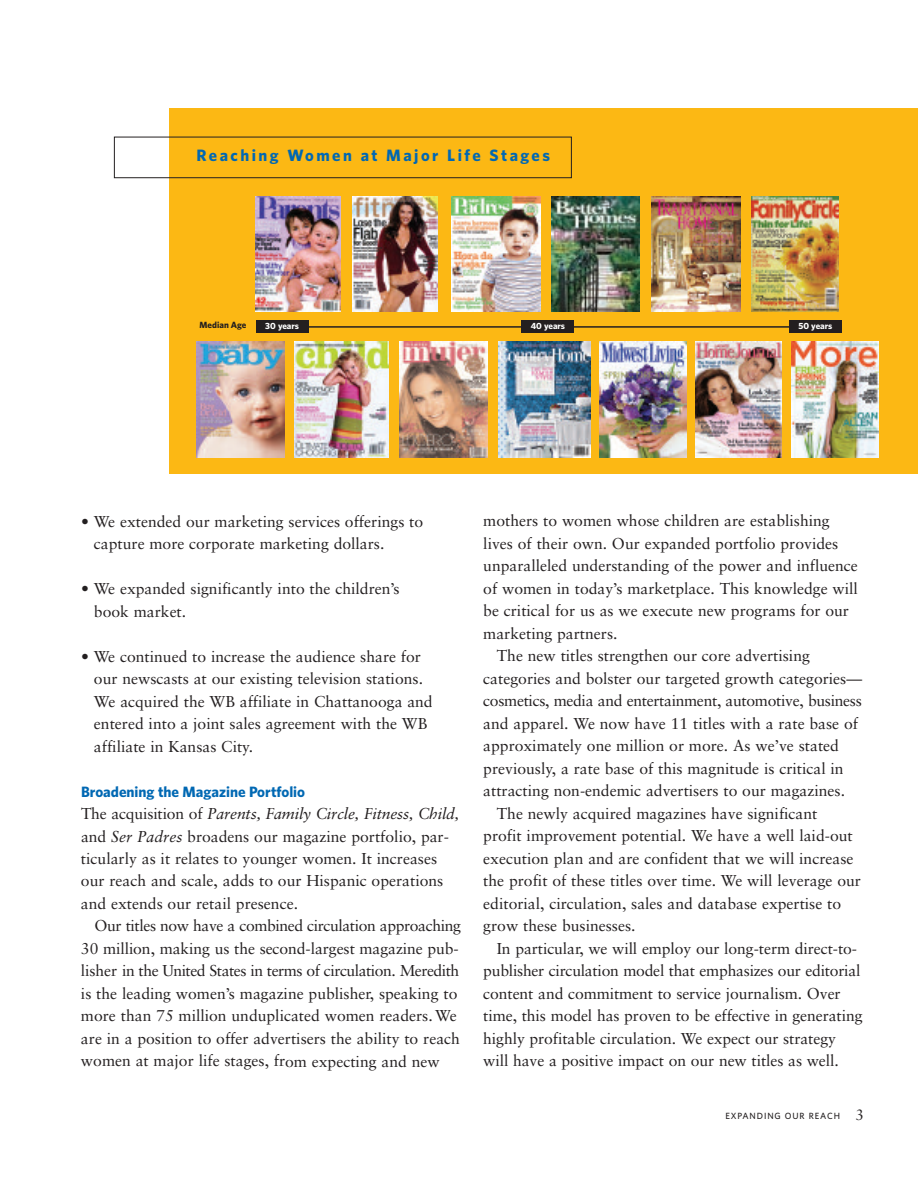
<style>
.page{position:relative;width:918px;height:1188px;background:#fff}
.page>*{position:absolute;margin:0;border:0;box-sizing:border-box;transform-origin:0 0}
.t1{font:700 16.5px "Whitney";letter-spacing:.15em;color:#0168b3}
.t2{font:15.75px/22.5px "Sabon";color:#231f20}
.t3{font:15.75px "Sabon";letter-spacing:-.02em;color:#231f20}
.t4{font:700 15px "Whitney";color:#0168b3}
.t5{font:700 9px "Whitney";color:#fff}
.t6{font:500 9px "Whitney";letter-spacing:.1em;color:#231f20}
.t7{font:700 9px "Whitney";color:#231f20}
.s1{font-style:italic}
.s2{font-family:"Sabon";font-weight:400;font-size:15px}
</style>
<div class="page">
<div style="left:169px;top:108px;width:749px;height:365px;background:#fcb814"></div>
<div style="left:114px;top:137px;width:458px;height:41px;border:1px solid #231f20"></div>
<img style="left:256px;top:197px;width:85px;height:115px">
<img style="left:197px;top:342px;width:87px;height:115px">
<img style="left:353px;top:197px;width:85px;height:115px">
<img style="left:295px;top:342px;width:93px;height:115px">
<img style="left:452px;top:197px;width:88px;height:115px">
<img style="left:400px;top:342px;width:87px;height:115px">
<img style="left:652px;top:197px;width:88px;height:115px">
<img style="left:552px;top:197px;width:88px;height:115px">
<img style="left:751px;top:197px;width:88px;height:115px">
<img style="left:791px;top:342px;width:88px;height:115px">
<img style="left:695px;top:342px;width:87px;height:115px">
<hr style="left:272px;top:326px;width:556px;height:2px;background:#231f20">
<div style="left:256px;top:320px;width:52px;height:13px;background:#231f20"></div>
<div style="left:522px;top:320px;width:52px;height:13px;background:#231f20"></div>
<div style="left:789px;top:320px;width:53px;height:13px;background:#231f20"></div>
<img style="left:498px;top:342px;width:92px;height:115px">
<img style="left:599px;top:342px;width:87px;height:115px">
<p class="t1" style="left:197px;top:146px;width:355px">Reaching Women at Major Life Stages</p>
<p class="t7" style="left:200px;top:320px;width:48px">Median Age</p>
<p class="t5" style="left:265px;top:321px;width:35px">30 years</p>
<p class="t5" style="left:531px;top:321px;width:36px">40 years</p>
<p class="t5" style="left:799px;top:321px;width:35px">50 years</p>
<p class="t2" style="left:94px;top:511px;width:331px;text-indent:-13px">• We extended our marketing services offerings to capture more corporate marketing dollars.</p>
<p class="t2" style="left:94px;top:579px;width:307px;text-indent:-13px">• We expanded significantly into the children’s book market.</p>
<p class="t2" style="left:94px;top:646px;width:340px;text-indent:-13px">• We continued to increase the audience share for our newscasts at our existing television stations.<br>We acquired the WB affiliate in Chattanooga and entered into a joint sales agreement with the WB affiliate in Kansas City.</p>
<p class="t4" style="left:81px;top:783px;width:226px">Broadening the Magazine Portfolio</p>
<p class="t2" style="left:81px;top:804px;width:380px">The acquisition of <span class="s1">Parents, Family Circle, Fitness, Child, </span>and <span class="s1">Ser Padres</span> broadens our magazine portfolio, par&shy;ticularly as it relates to younger women. It increases our reach and scale, adds to our Hispanic operations and extends our retail presence.</p>
<p class="t2" style="left:81px;top:916px;width:381px;text-indent:13px">Our titles now have a combined circulation approaching 30 million, making us the second-largest magazine pub&shy;lisher in the United States in terms of circulation. Meredith is the leading women’s magazine publisher, speaking to more than 75 million unduplicated women readers. We are in a position to offer advertisers the ability to reach women at major life stages, from expecting and new</p>
<p class="t2" style="left:483px;top:511px;width:348px">mothers to women whose children are establishing</p>
<p class="t2" style="left:483px;top:534px;width:356px">lives of their own. Our expanded portfolio provides</p>
<p class="t2" style="left:483px;top:556px;width:376px">unparalleled understanding of the power and influence</p>
<p class="t2" style="left:483px;top:579px;width:376px">of women in today’s marketplace. This knowledge will</p>
<p class="t2" style="left:483px;top:601px;width:367px">be critical for us as we execute new programs for our</p>
<p class="t2" style="left:483px;top:624px;width:136px">marketing partners.</p>
<p class="t2" style="left:497px;top:646px;width:315px">The new titles strengthen our core advertising</p>
<p class="t2" style="left:483px;top:669px;width:380px">categories and bolster our targeted growth categories—</p>
<p class="t3" style="left:483px;top:694px;width:380px">cosmetics, media and entertainment, automotive, business</p>
<p class="t2" style="left:483px;top:714px;width:376px">and apparel. We now have 11 titles with a rate base of</p>
<p class="t2" style="left:483px;top:736px;width:357px">approximately one million or more. As we’ve stated</p>
<p class="t2" style="left:483px;top:759px;width:362px">previously, a rate base of this magnitude is critical in</p>
<p class="t2" style="left:483px;top:781px;width:363px">attracting non-endemic advertisers to our magazines.</p>
<p class="t2" style="left:497px;top:804px;width:322px">The newly acquired magazines have significant</p>
<p class="t2" style="left:483px;top:826px;width:371px">profit improvement potential. We have a well laid-out</p>
<p class="t2" style="left:483px;top:849px;width:372px">execution plan and are confident that we will increase</p>
<p class="t2" style="left:483px;top:871px;width:379px">the profit of these titles over time. We will leverage our</p>
<p class="t2" style="left:483px;top:894px;width:359px">editorial, circulation, sales and database expertise to</p>
<p class="t2" style="left:483px;top:916px;width:154px">grow these businesses.</p>
<p class="t2" style="left:497px;top:939px;width:362px">In particular, we will employ our long-term direct-to-</p>
<p class="t2" style="left:483px;top:961px;width:379px">publisher circulation model that emphasizes our editorial</p>
<p class="t2" style="left:483px;top:984px;width:359px">content and commitment to service journalism. Over</p>
<p class="t2" style="left:483px;top:1006px;width:381px">time, this model has proven to be effective in generating</p>
<p class="t2" style="left:483px;top:1029px;width:354px">highly profitable circulation. We expect our strategy</p>
<p class="t2" style="left:483px;top:1051px;width:357px">will have a positive impact on our new titles as well.</p>
<p class="t6" style="left:725px;top:1110px;width:140px">EXPANDING OUR REACH <span class="s2">3</span></p>
</div>
